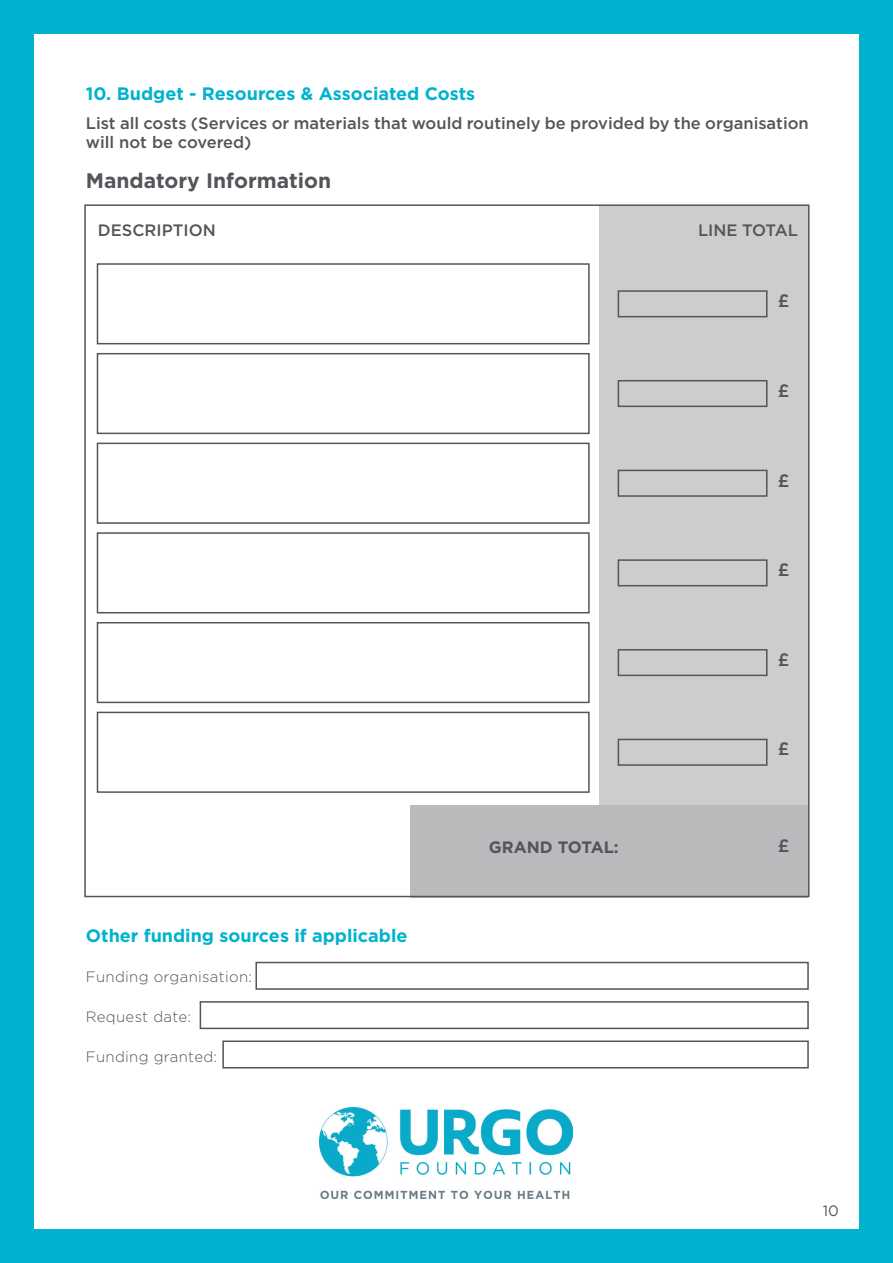
<style>
.page{position:relative;width:893px;height:1263px;background:#00b2cd}
.page>*{position:absolute;margin:0;border:0;box-sizing:border-box;transform-origin:0 0}
.t1{font:700 21px "Gotham";color:#525559}
.t2{font:700 18px "Gotham";color:#00b2cd}
.t3{font:500 18px "Gotham";color:#525559}
.t4{font:500 16.5px/19.8px "Gotham";color:#525559}
.t5{font:700 16.5px "Gotham";color:#525559}
.t6{font:300 15px "Gotham";letter-spacing:.02em;color:#525559}
.t7{font:15px "Gotham";color:#525559}
</style>
<div class="page">
<div style="left:34px;top:34px;width:825px;height:1195px;background:#fff"></div>
<img style="left:319px;top:1108px;width:253px;height:90px">
<div style="left:600px;top:205px;width:208px;height:600px;background:#cecdce"></div>
<div style="left:410px;top:805px;width:398px;height:92px;background:#bab9bb"></div>
<div style="left:618px;top:290px;width:149px;height:27px;border:2px solid #525559"></div>
<div style="left:97px;top:263px;width:493px;height:81px;border:2px solid #525559"></div>
<div style="left:255px;top:962px;width:554px;height:28px;border:2px solid #525559"></div>
<div style="left:618px;top:380px;width:149px;height:27px;border:2px solid #525559"></div>
<div style="left:97px;top:353px;width:493px;height:81px;border:2px solid #525559"></div>
<div style="left:200px;top:1001px;width:609px;height:28px;border:2px solid #525559"></div>
<div style="left:618px;top:739px;width:149px;height:27px;border:2px solid #525559"></div>
<div style="left:97px;top:443px;width:493px;height:81px;border:2px solid #525559"></div>
<div style="left:222px;top:1040px;width:587px;height:28px;border:2px solid #525559"></div>
<div style="left:618px;top:470px;width:149px;height:27px;border:2px solid #525559"></div>
<div style="left:97px;top:532px;width:493px;height:81px;border:2px solid #525559"></div>
<div style="left:618px;top:559px;width:149px;height:27px;border:2px solid #525559"></div>
<div style="left:97px;top:622px;width:493px;height:81px;border:2px solid #525559"></div>
<div style="left:618px;top:649px;width:149px;height:27px;border:2px solid #525559"></div>
<div style="left:97px;top:712px;width:493px;height:81px;border:2px solid #525559"></div>
<p class="t2" style="left:86px;top:82px;width:391px">10. Budget - Resources &amp; Associated Costs</p>
<p class="t4" style="left:86px;top:112px;width:724px">List all costs (Services or materials that would routinely be provided by the organisation will not be covered)</p>
<p class="t1" style="left:86px;top:167px;width:247px">Mandatory Information</p>
<p class="t4" style="left:98px;top:220px;width:119px">DESCRIPTION</p>
<p class="t4" style="left:698px;top:220px;width:102px">LINE TOTAL</p>
<p class="t3" style="left:778px;top:291px;width:13px">£</p>
<p class="t3" style="left:778px;top:380px;width:13px">£</p>
<p class="t3" style="left:778px;top:470px;width:13px">£</p>
<p class="t3" style="left:778px;top:559px;width:13px">£</p>
<p class="t3" style="left:778px;top:649px;width:13px">£</p>
<p class="t3" style="left:778px;top:739px;width:13px">£</p>
<p class="t2" style="left:86px;top:924px;width:323px">Other funding sources if applicable</p>
<p class="t6" style="left:86px;top:967px;width:168px">Funding organisation:</p>
<p class="t6" style="left:86px;top:1007px;width:107px">Request date:</p>
<p class="t6" style="left:86px;top:1047px;width:133px">Funding granted:</p>
<p class="t5" style="left:489px;top:836px;width:131px">GRAND TOTAL:</p>
<p class="t3" style="left:778px;top:835px;width:13px">£</p>
<p class="t7" style="left:823px;top:1202px;width:18px">10</p>
</div>
